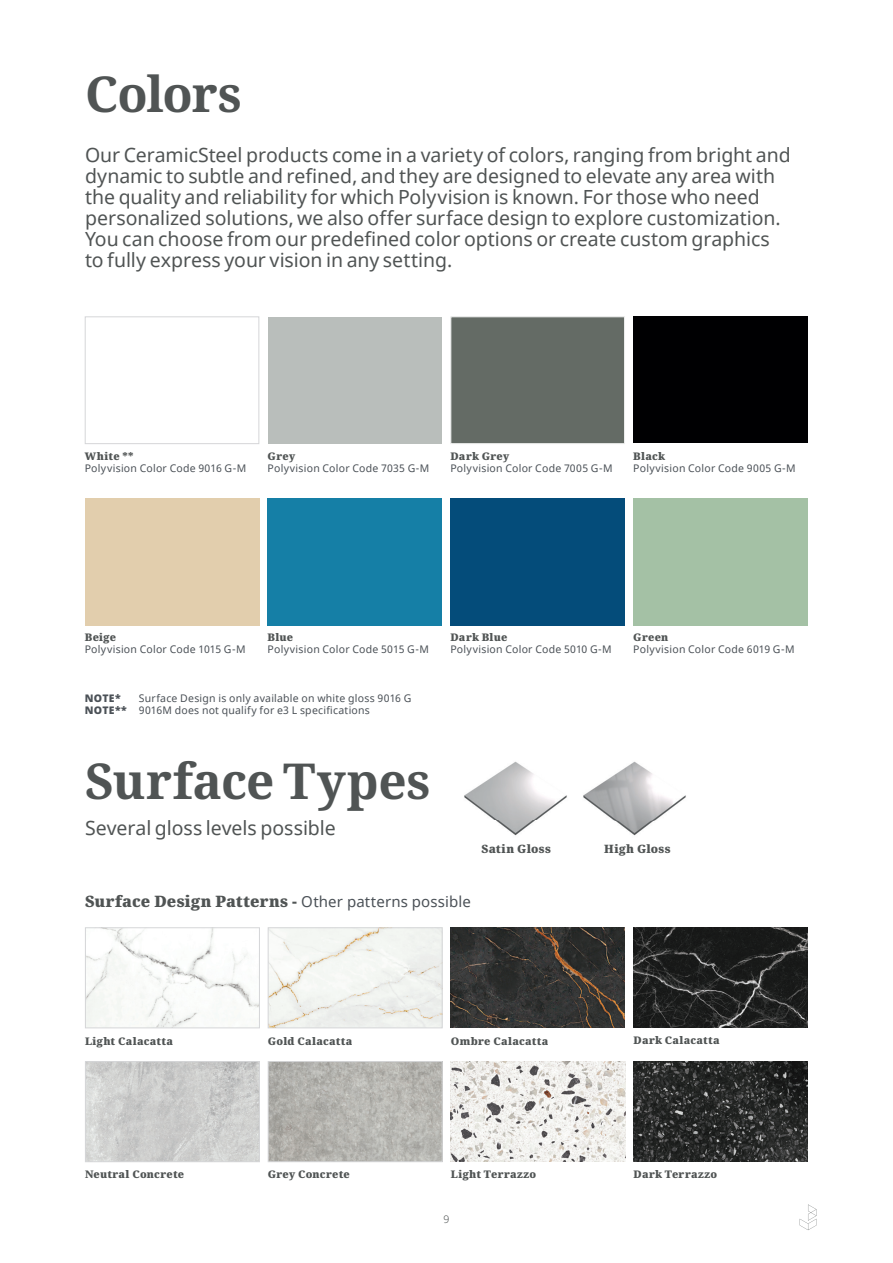
<style>
.page{position:relative;width:893px;height:1263px;background:#fff}
.page>*{position:absolute;margin:0;border:0;box-sizing:border-box;transform-origin:0 0}
.t1{font:700 49.5px "Noto Serif";letter-spacing:-.01em;color:#505454}
.t2{font:19.5px/21px "Noto Sans";color:#505454}
.t3{font:900 15.75px "Noto Serif";letter-spacing:.015em;color:#505454}
.t4{font:900 11.55px "Noto Serif";letter-spacing:.025em;color:#505454}
.t5{font:10.5px/12px "Noto Sans";letter-spacing:.02em;color:#4b5157}
.t6{font:900 10.5px "Noto Serif";letter-spacing:.025em;color:#505454}
.t7{font:900 10.5px "Noto Sans";color:#4b5157}
.t8{font:300 10.5px "Noto Sans";color:#505454}
.s1{font-weight:900}
.s2{font-family:"Noto Sans";font-weight:400;font-size:15px;color:#4b5157}
</style>
<div class="page">
<svg style="left:800px;top:1204px;width:16px;height:26px"></svg>
<div style="left:268px;top:498px;width:174px;height:128px;background:#157fa6"></div>
<div style="left:450px;top:498px;width:175px;height:128px;background:#044c7a"></div>
<div style="left:85px;top:498px;width:174px;height:128px;background:#e2cead"></div>
<img style="left:464px;top:761px;width:222px;height:75px">
<div style="left:450px;top:316px;width:175px;height:128px;background:#646b65;border:1px solid #edeeed"></div>
<div style="left:85px;top:316px;width:174px;height:128px;border:1px solid #d5d6d8"></div>
<div style="left:268px;top:317px;width:174px;height:127px;background:#b9bebb"></div>
<div style="left:633px;top:316px;width:175px;height:127px;background:#000002"></div>
<div style="left:633px;top:498px;width:175px;height:128px;background:#a4c1a5"></div>
<img style="left:270px;top:1063px;width:171px;height:97px">
<div style="left:268px;top:1061px;width:175px;height:101px;border:1px solid #d5d6d8"></div>
<img style="left:270px;top:929px;width:171px;height:97px">
<div style="left:268px;top:927px;width:175px;height:101px;border:1px solid #d5d6d8"></div>
<img style="left:451px;top:1061px;width:174px;height:101px">
<img style="left:451px;top:928px;width:174px;height:100px">
<img style="left:633px;top:1061px;width:175px;height:101px">
<img style="left:633px;top:928px;width:175px;height:100px">
<img style="left:87px;top:1063px;width:171px;height:97px">
<div style="left:85px;top:1061px;width:175px;height:101px;border:1px solid #d5d6d8"></div>
<img style="left:87px;top:929px;width:171px;height:97px">
<div style="left:85px;top:927px;width:175px;height:101px;border:1px solid #d5d6d8"></div>
<h1 class="t1" style="left:85px;top:59px;width:159px">Colors</h1>
<p class="t2" style="left:85px;top:145px;width:707px">Our CeramicSteel products come in a variety of colors, ranging from bright and dynamic to subtle and refined, and they are designed to elevate any area with the quality and reliability for which Polyvision is known. For those who need personalized solutions, we also offer surface design to explore customization.<br>You can choose from our predefined color options or create custom graphics to fully express your vision in any setting.</p>
<p class="t6" style="left:85px;top:449px;width:50px">White **</p>
<p class="t5" style="left:85px;top:463px;width:163px">Polyvision Color Code 9016 G-M</p>
<p class="t6" style="left:268px;top:449px;width:29px">Grey</p>
<p class="t5" style="left:268px;top:463px;width:163px">Polyvision Color Code 7035 G-M</p>
<p class="t6" style="left:450px;top:449px;width:60px">Dark Grey</p>
<p class="t5" style="left:450px;top:463px;width:164px">Polyvision Color Code 7005 G-M</p>
<p class="t6" style="left:633px;top:449px;width:34px">Black</p>
<p class="t5" style="left:633px;top:463px;width:164px">Polyvision Color Code 9005 G-M</p>
<p class="t6" style="left:85px;top:630px;width:33px">Beige</p>
<p class="t5" style="left:85px;top:643px;width:162px">Polyvision Color Code 1015 G-M</p>
<p class="t6" style="left:268px;top:630px;width:27px">Blue</p>
<p class="t5" style="left:268px;top:643px;width:163px">Polyvision Color Code 5015 G-M</p>
<p class="t5" style="left:85px;top:692px;width:328px;text-indent:54px">Surface Design is only available on white gloss 9016 G<br><span class="s1">NOTE**</span> 9016M does not qualify for e3 L specifications</p>
<p class="t7" style="left:85px;top:692px;width:37px">NOTE*</p>
<h1 class="t1" style="left:85px;top:746px;width:347px">Surface Types</h1>
<p class="t2" style="left:85px;top:818px;width:252px">Several gloss levels possible</p>
<p class="t6" style="left:450px;top:630px;width:58px">Dark Blue</p>
<p class="t5" style="left:450px;top:643px;width:163px">Polyvision Color Code 5010 G-M</p>
<p class="t6" style="left:633px;top:630px;width:37px">Green</p>
<p class="t5" style="left:633px;top:643px;width:163px">Polyvision Color Code 6019 G-M</p>
<p class="t4" style="left:481px;top:840px;width:71px">Satin Gloss</p>
<p class="t4" style="left:604px;top:840px;width:68px">High Gloss</p>
<p class="t3" style="left:85px;top:890px;width:387px">Surface Design Patterns - <span class="s2">Other patterns possible</span></p>
<p class="t6" style="left:85px;top:1033px;width:90px">Light Calacatta</p>
<p class="t6" style="left:268px;top:1033px;width:86px">Gold Calacatta</p>
<p class="t6" style="left:451px;top:1033px;width:99px">Ombre Calacatta</p>
<p class="t6" style="left:633px;top:1033px;width:88px">Dark Calacatta</p>
<p class="t6" style="left:85px;top:1167px;width:101px">Neutral Concrete</p>
<p class="t6" style="left:268px;top:1167px;width:84px">Grey Concrete</p>
<p class="t6" style="left:451px;top:1167px;width:87px">Light Terrazzo</p>
<p class="t6" style="left:633px;top:1167px;width:85px">Dark Terrazzo</p>
<p class="t8" style="left:443px;top:1213px;width:7px">9</p>
</div>
